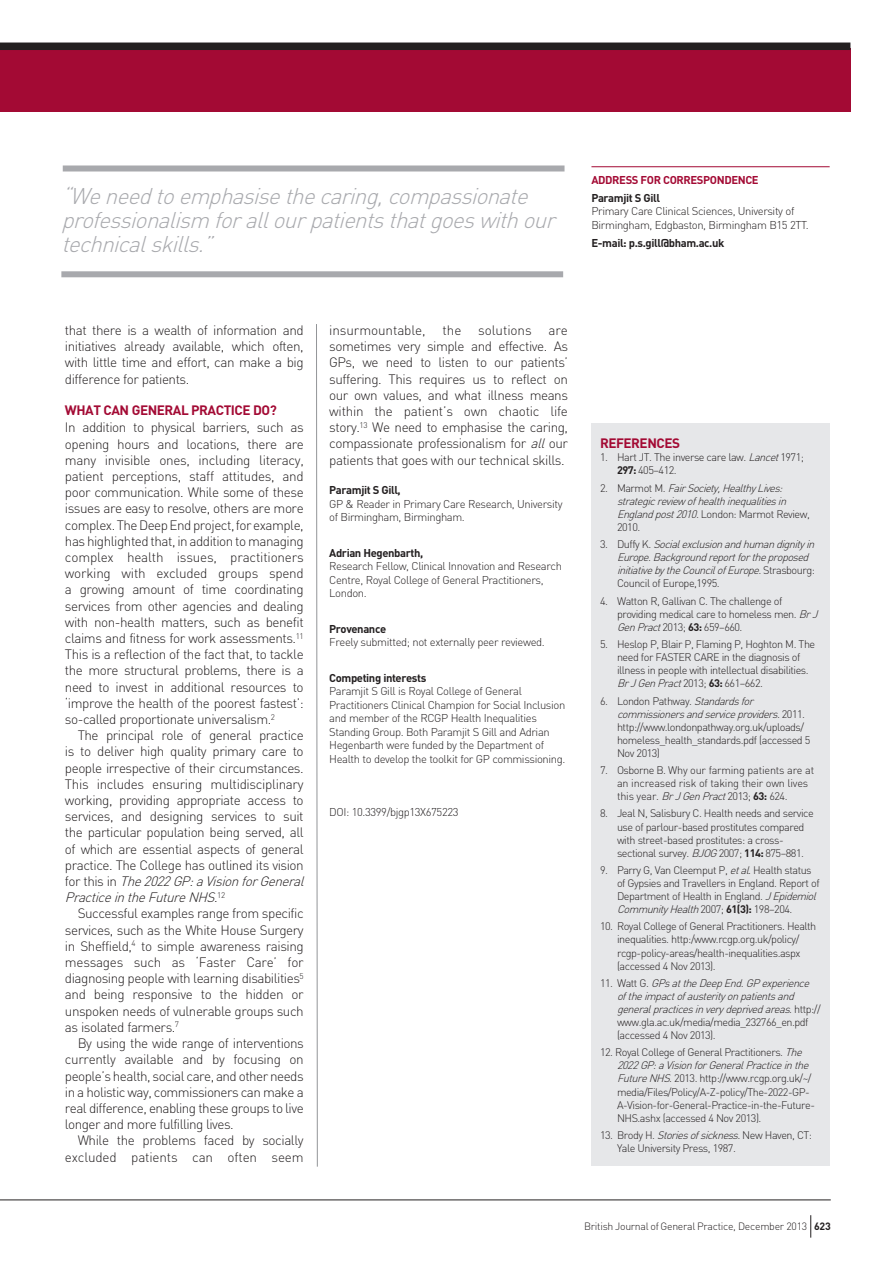
<style>
.page{position:relative;width:893px;height:1263px;background:#fff}
.page>*{position:absolute;margin:0;border:0;box-sizing:border-box;transform-origin:0 0}
.t1{font:italic 300 22.5px/24px "DIN";color:#a8a9ad}
.t2{font:300 13.5px/16.2px "DIN";letter-spacing:-.035em;color:#231f20;text-align:justify}
.t3{font:700 13.5px "DIN";letter-spacing:.015em;color:#a30a34}
.t4{font:700 13.5px "DIN";letter-spacing:-.035em;color:#a30a34}
.t5{font:300 11.25px/13.5px "DIN";letter-spacing:-.035em;color:#231f20}
.t6{font:700 11.25px "DIN";letter-spacing:-.035em;color:#231f20}
.t7{font:700 11.25px "DIN";color:#a30a34}
.t8{font:300 10.8px/13px "DIN";letter-spacing:-.045em;color:#231f20}
.t9{font:italic 300 10.8px/13px "DIN";color:#231f20}
.t10{font:300 10.8px/13px "DIN";letter-spacing:-.02em;color:#231f20}
.t11{font:300 10.5px "DIN";letter-spacing:-.025em;color:#231f20}
.s1{font-style:italic}
.s2{font-weight:700}
.s3{font-style:normal}
</style>
<div class="page">
<div style="left:591px;top:423px;width:239px;height:743px;background:#e6e7e9"></div>
<svg style="left:316px;top:324px;width:2px;height:843px;background:#c8c9ca"></svg>
<hr style="left:591px;top:166px;width:239px;height:1px;background:#a30a34">
<hr style="left:0;top:1199px;width:831px;height:1px;background:#231f20">
<svg style="left:810px;top:1215px;width:1px;height:22px"></svg>
<div style="left:63px;top:165px;width:501px;height:6px;background:#a8a9ad"></div>
<div style="left:61px;top:271px;width:502px;height:6px;background:#a8a9ad"></div>
<div style="left:0;top:48px;width:850px;height:64px;background:#a30a34"></div>
<div style="left:0;top:43px;width:850px;height:7px;background:#231f20"></div>
<h1 class="t1" style="left:61px;top:183px;width:502px">“Weneedtoemphasisethecaring,compassionate professionalism forallourpatientsthatgoeswithour technicalskills.”</h1>
<p class="t7" style="left:591px;top:173px;width:8px">ADDRESS</p>
<p class="t7" style="left:641px;top:173px;width:31px">FOR CORRESPONDENCE</p>
<p class="t6" style="left:591px;top:190px;width:70px">Paramjit S Gill</p>
<p class="t5" style="left:591px;top:204px;width:219px">Primary Care Clinical Sciences, University of<br>Birmingham, Edgbaston, Birmingham B15 2TT.</p>
<p class="t6" style="left:591px;top:235px;width:134px">E-mail: p.s.gill@bham.ac.uk</p>
<p class="t2" style="left:65px;top:322px;width:240px">that there is a wealth of information and initiatives already available, which often, with little time and effort, can make a big difference for patients.</p>
<p class="t3" style="left:65px;top:401px;width:213px">What can general practice do?</p>
<p class="t2" style="left:65px;top:419px;width:240px">In addition to physical barriers, such as opening hours and locations, there are many invisible ones, including literacy, patient perceptions, staff attitudes, and poor communication. While some of these issues are easy to resolve, others are more complex. The Deep End project, for example, has highlighted that, in addition to managing complex health issues, practitioners working with excluded groups spend a growing amount of time coordinating services from other agencies and dealing with non-health matters, such as benefit claims and fitness for work assessments.<sup>11<br></sup>This is a reflection of the fact that, to tackle the more structural problems, there is a need to invest in additional resources to ‘improve the health of the poorest fastest’: so-called proportionate universalism.<sup>2</sup></p>
<p class="t2" style="left:65px;top:727px;width:245px;text-align:left;text-indent:13px">The principal role of general practice is to deliver high quality primary care to people irrespective of their circumstances.<br>This includes ensuring multidisciplinary working, providing appropriate access to services, and designing services to suit the particular population being served, all of which are essential aspects of general practice. The College has outlined its vision f o r t h i s i n <span class="s1">The2022GP:aVisionforGeneral PracticeintheFutureNHS</span>. <sup>1</sup> <sup>2</sup></p>
<p class="t2" style="left:65px;top:905px;width:240px;text-indent:13px">Successful examples range from specific services, such as the White House Surgery in Sheffield,<sup>4</sup> to simple awareness raising messages such as ‘Faster Care’ for diagnosing people with learning disabilities<sup>5 </sup>and being responsive to the hidden or unspoken needs of vulnerable groups such as isolated farmers.<sup>7</sup></p>
<p class="t2" style="left:65px;top:1035px;width:240px;text-indent:13px">By using the wide range of interventions currently available and by focusing on people’s health, social care, and other needs in a holistic way, commissioners can make a real difference, enabling these groups to live longer and more fulfilling lives.</p>
<p class="t2" style="left:65px;top:1132px;width:240px;text-align:right">While the problems faced by socially excluded patients can often seem</p>
<p class="t2" style="left:329px;top:322px;width:240px">insurmountable, the solutions are sometimes very simple and effective. As GPs, we need to listen to our patients’ suffering. This requires us to reflect on our own values, and what illness means within the patient’s own chaotic life story.<sup>13</sup> We need to emphasise the caring, compassionate professionalism for <span class="s1">all</span>our patients that goes with our technical skills.</p>
<p class="t6" style="left:329px;top:483px;width:73px">Paramjit S Gill,</p>
<p class="t5" style="left:329px;top:497px;width:235px">GP &amp; Reader in Primary Care Research, University of Birmingham, Birmingham.</p>
<p class="t6" style="left:329px;top:545px;width:95px">Adrian Hegenbarth,</p>
<p class="t5" style="left:329px;top:559px;width:234px">Research Fellow, Clinical Innovation and Research<br>Centre, Royal College of General Practitioners,<br>London.</p>
<p class="t6" style="left:329px;top:621px;width:58px">Provenance</p>
<p class="t5" style="left:329px;top:635px;width:217px">Freely submitted; not externally peer reviewed.</p>
<p class="t6" style="left:329px;top:670px;width:99px">Competing interests</p>
<p class="t5" style="left:329px;top:684px;width:238px">Paramjit S Gill is Royal College of General Practitioners Clinical Champion for Social Inclusion and member of the RCGP Health Inequalities Standing Group. Both Paramjit S Gill and Adrian Hegenbarth were funded by the Department of Health to develop the toolkit for GP commissioning.</p>
<p class="t5" style="left:329px;top:805px;width:131px">DOI: 10.3399/bjgp13X675223</p>
<p class="t4" style="left:600px;top:435px;width:33px">REFERENCES</p>
<p class="t8" style="left:617px;top:451px;width:188px;text-indent:-17px">1. Hart JT. The inverse care law. <span class="s1">Lancet</span>1971;<br><span class="s2">297:</span> 405–412.</p>
<p class="t9" style="left:617px;top:481px;width:194px;text-indent:-17px"><span class="s3">2 . M a r m o t M .</span> FairSociety,HealthyLives: strategicreviewofhealthinequalitiesin Englandpost2010.<span class="s3">London: Marmot Review, 2010.</span></p>
<p class="t9" style="left:617px;top:538px;width:202px;text-indent:-17px"><span class="s3">3 . D u f f y K .</span> Socialexclusionandhumandignityin Europe.Backgroundreportfortheproposed initiativebytheCouncilofEurope.<span class="s3">S t r a s b o u r g :<br>Council of Europe,1995.</span></p>
<p class="t8" style="left:617px;top:594px;width:205px;text-indent:-17px">4. Watton R, Gallivan C. The challenge of providing medical care to homeless men. <span class="s1">BrJ<br>GenPract</span>2013; <span class="s2">63:</span> 659–660.</p>
<p class="t8" style="left:617px;top:638px;width:200px;text-indent:-17px">5. Heslop P, Blair P, Flaming P, Hoghton M. The need for FASTER CARE in the diagnosis of illness in people with intellectual disabilities.<br><span class="s1">BrJGenPract</span>2013; <span class="s2">63:</span> 661–662.</p>
<p class="t8" style="left:617px;top:694px;width:195px;text-indent:-17px">6. London Pathway. <span class="s1">Standardsfor commissionersandserviceproviders.</span>2 0 1 1 . http://www.londonpathway.org.uk/uploads/ homeless_health_standards.pdf (accessed 5<br>Nov 2013)</p>
<p class="t10" style="left:617px;top:763px;width:199px;text-indent:-17px">7. Osborne B. Why our farming patients are at an increased risk of taking their own lives this year. <span class="s1">BrJGenPract</span>2013; <span class="s2">63:</span> 624.</p>
<p class="t8" style="left:617px;top:807px;width:198px;text-indent:-17px">8. Jeal N, Salisbury C. Health needs and service use of parlour-based prostitutes compared with street-based prostitutes: a cross&shy;sectional survey. <span class="s1">BJOG</span>2007; <span class="s2">114:</span> 875–881.</p>
<p class="t8" style="left:617px;top:863px;width:204px;text-indent:-17px">9. Parry G, Van Cleemput P, <span class="s1">etal</span>. Health status of Gypsies and Travellers in England. Report of Department of Health in England. <span class="s1">JEpidemiol CommunityHealth</span>2007; <span class="s2">61(3):</span> 198–204.</p>
<p class="t8" style="left:617px;top:920px;width:201px;text-indent:-17px">10. Royal College of General Practitioners. Health inequalities. http:/www.rcgp.org.uk/policy/ rcgp-policy-areas/health-inequalities.aspx (accessed 4 Nov 2013).</p>
<p class="t9" style="left:617px;top:976px;width:205px;text-indent:-17px"><span class="s3">1 1 . W a t t G .</span> GPsattheDeepEnd.GPexperience oftheimpactofausterityonpatientsand generalpracticesinverydeprivedareas<span class="s3">. h t t p : // www.gla.ac.uk/media/media_232766_en.pdf (accessed 4 Nov 2013).</span></p>
<p class="t8" style="left:617px;top:1046px;width:199px;text-indent:-17px">12. Royal College of General Practitioners. <span class="s1">The 2022GP:aVisionforGeneralPracticeinthe FutureNHS</span>. 2013. http://www.rcgp.org.uk/~/ media/Files/Policy/A-Z-policy/The-2022-GP-A-Vision-for-General-Practice-in-the-Future-NHS.ashx (accessed 4 Nov 2013).</p>
<p class="t8" style="left:617px;top:1128px;width:197px;text-indent:-17px">13. Brody H. <span class="s1">Storiesofsickness.</span>New Haven, CT:<br>Yale University Press, 1987.</p>
<p class="t11" style="left:584px;top:1220px;width:248px">British Journal of General Practice, December 2013 <span class="s2">623</span></p>
</div>
